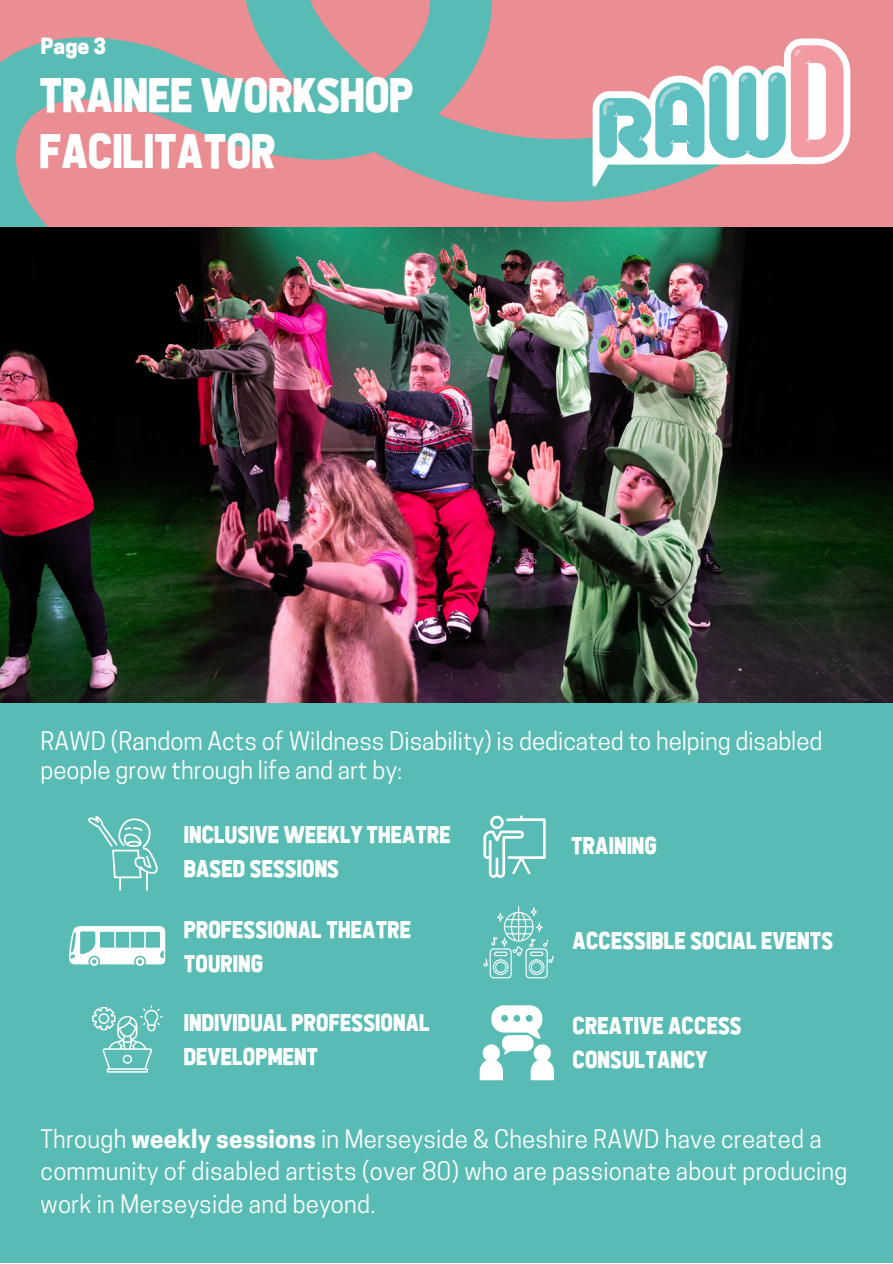
<style>
.page{position:relative;width:893px;height:1264px;background:#fff}
.page>*{position:absolute;margin:0;border:0;box-sizing:border-box;transform-origin:0 0}
.t1{font:48.3px/55.7px "Allthe Waytothe Sun";color:#fff}
.t2{font:24.15px/33.8px "Allthe Waytothe Sun";letter-spacing:.01em;color:#fff}
.t3{font:24px/32.7px "Cooper Hewitt";letter-spacing:.01em;color:#fff}
.t4{font:800 21px "Cooper Hewitt";color:#fff}
.s1{font-weight:700}
</style>
<div class="page">
<div style="left:0;top:115px;width:892px;height:1147px;background:#58bcb4"></div>
<div style="left:0;top:0;width:892px;height:229px;background:#ea8e94"></div>
<svg style="left:0;top:0;width:808px;height:228px"></svg>
<img style="left:590px;top:37px;width:261px;height:152px">
<svg style="left:69px;top:926px;width:96px;height:39px"></svg>
<svg style="left:88px;top:815px;width:70px;height:75px"></svg>
<svg style="left:92px;top:1005px;width:71px;height:67px"></svg>
<svg style="left:483px;top:815px;width:62px;height:62px"></svg>
<svg style="left:483px;top:906px;width:71px;height:72px"></svg>
<svg style="left:479px;top:1005px;width:75px;height:75px"></svg>
<img style="left:0;top:228px;width:892px;height:474px">
<h1 class="t4" style="left:41px;top:38px;width:67px">Page 3</h1>
<p class="t1" style="left:41px;top:69px;width:375px">TRAINEE WORKSHOP<br>FACILITATOR</p>
<p class="t3" style="left:41px;top:729px;width:783px;line-height:29.2px">RAWD (Random Acts of Wildness Disability) is dedicated to helping disabled people grow through life and art by:</p>
<h2 class="t2" style="left:184px;top:818px;width:268px">INCLUSIVE WEEKLY THEATRE<br>BASED SESSIONS</h2>
<p class="t2" style="left:184px;top:913px;width:228px">PROFESSIONAL THEATRE<br>TOURING</p>
<p class="t2" style="left:184px;top:1006px;width:247px">INDIVIDUAL PROFESSIONAL<br>DEVELOPMENT</p>
<p class="t2" style="left:572px;top:829px;width:87px">TRAINING</p>
<h3 class="t2" style="left:573px;top:924px;width:262px">ACCESSIBLE SOCIAL EVENTS</h3>
<p class="t2" style="left:573px;top:1009px;width:170px">CREATIVE ACCESS<br>CONSULTANCY</p>
<h3 class="t3" style="left:41px;top:1125px;width:808px">Through <span class="s1">weekly sessions</span> in Merseyside &amp; Cheshire RAWD have created a community of disabled artists (over 80) who are passionate about producing work in Merseyside and beyond.</h3>
</div>
